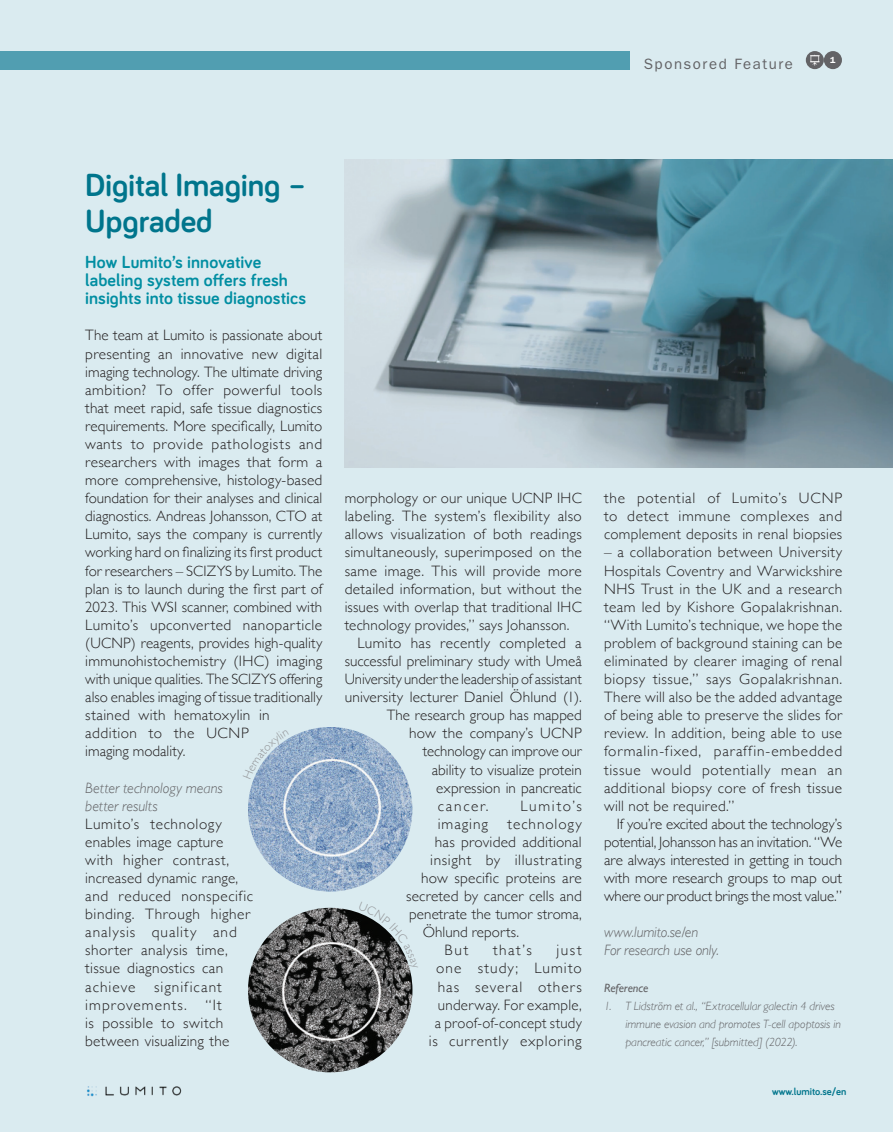
<style>
.page{position:relative;width:893px;height:1132px;background:#fff}
.page>*{position:absolute;margin:0;border:0;box-sizing:border-box;transform-origin:0 0}
.t1{font:700 33px/36.2px "Bariol";letter-spacing:-.005em;color:#00758c}
.t2{font:700 18px/18px "Bariol";letter-spacing:.005em;color:#018ea2}
.t3{font:300 15px/18px "Gill Sans";letter-spacing:.015em;color:#231f20;text-align:justify}
.t4{font:300 15px/18px "Gill Sans";letter-spacing:.035em;color:#231f20}
.t5{font:300 15px/18px "Gill Sans";letter-spacing:.05em;color:#231f20;text-align:right}
.t6{font:italic 300 15px/18px "Gill Sans";letter-spacing:-.005em;color:#636366}
.t7{font:300 15px "Gill Sans";letter-spacing:-.005em;color:#231f20}
.t8{font:300 15px "Gill Sans";letter-spacing:.04em;color:#231f20}
.t9{font:300 15px "Gill Sans";letter-spacing:.06em;color:#231f20}
.t10{font:15px "ITC Franklin Gothic Std";letter-spacing:.105em;color:#636366}
.t11{font:italic 300 12px/18px "Gill Sans";letter-spacing:-.005em;color:#636366}
.t12{font:italic 12px "Gill Sans";letter-spacing:-.005em;color:#636366}
.t13{font:700 10.5px "Bariol";color:#00758c}
.t14{font:600 8.85px "ITC Franklin Gothic Std";color:#fff}
</style>
<div class="page">
<div style="left:0;top:0;width:893px;height:1131px;background:#daebf0"></div>
<img style="left:87px;top:1086px;width:95px;height:11px">
<div style="left:0;top:51px;width:629px;height:18px;background:#519eb1"></div>
<div style="left:824px;top:51px;width:18px;height:18px;background:#636366;border-radius:50%"></div>
<div style="left:806px;top:51px;width:18px;height:18px;background:#636366;border-radius:50%"></div>
<img style="left:248px;top:726px;width:164px;height:165px;border-radius:82px">
<img style="left:344px;top:159px;width:549px;height:308px">
<img style="left:248px;top:907px;width:164px;height:164px;border-radius:82px">
<svg style="left:810px;top:55px;width:10px;height:11px"></svg>
<svg style="left:253px;top:737px;width:36px;height:42px"></svg>
<svg style="left:359px;top:912px;width:51px;height:57px"></svg>
<p class="t10" style="left:644px;top:59px;width:151px">Sponsored Feature</p>
<p class="t14" style="left:830px;top:55px;width:7px">1</p>
<h1 class="t1" style="left:85px;top:168px;width:223px">Digital Imaging –<br>Upgraded</h1>
<p class="t2" style="left:85px;top:254px;width:222px">How Lumito’s innovative labeling system offers fresh insights into tissue diagnostics</p>
<p class="t3" style="left:85px;top:327px;width:239px;text-align:left">The team at Lumito is passionate about presenting an innovative new digital imaging technology. The ultimate driving ambition? To offer powerful tools that meet rapid, safe tissue diagnostics requirements. More specifically, Lumito wants to provide pathologists and researchers with images that form a more comprehensive, histology-based foundation for their analyses and clinical diagnostics. Andreas Johansson, CTO at Lumito, says the company is currently working hard on finalizing its first product for researchers – SCIZYS by Lumito. The plan is to launch during the first part of 2023. This WSI scanner, combined with Lumito’s upconverted nanoparticle (UCNP) reagents, provides high-quality immunohistochemistry (IHC) imaging with unique qualities. The SCIZYS offering also enables imaging of tissue traditionally stained with hematoxylin in addition to the UCNP<br>imaging modality.</p>
<p class="t6" style="left:85px;top:779px;width:139px">Better technology means better results</p>
<p class="t4" style="left:85px;top:815px;width:170px">Lumito’s technology enables image capture with higher contrast, increased dynamic range, and reduced nonspecific binding. Through higher analysis quality and shorter analysis time, tissue diagnostics can achieve significant improvements. “It<br>is possible to switch between visualizing the</p>
<p class="t3" style="left:345px;top:490px;width:239px">morphology or our unique UCNP IHC</p>
<p class="t3" style="left:345px;top:506px;width:239px">labeling. The system’s flexibility also</p>
<p class="t3" style="left:345px;top:524px;width:239px">allows visualization of both readings</p>
<p class="t3" style="left:345px;top:544px;width:239px">simultaneously, superimposed on the</p>
<p class="t3" style="left:345px;top:562px;width:239px">same image. This will provide more</p>
<p class="t3" style="left:345px;top:580px;width:239px">detailed information, but without the</p>
<p class="t3" style="left:345px;top:598px;width:239px">issues with overlap that traditional IHC</p>
<p class="t3" style="left:345px;top:616px;width:226px">technology provides,” says Johansson.</p>
<p class="t3" style="left:357px;top:634px;width:226px">Lumito has recently completed a</p>
<p class="t3" style="left:345px;top:653px;width:239px">successful preliminary study with Umeå</p>
<p class="t7" style="left:345px;top:672px;width:239px">University under the leadership of assistant</p>
<p class="t3" style="left:345px;top:689px;width:239px">university lecturer Daniel Öhlund (1).</p>
<p class="t3" style="left:387px;top:707px;width:197px">The research group has mapped</p>
<p class="t3" style="left:409px;top:725px;width:174px">how the company’s UCNP</p>
<p class="t7" style="left:423px;top:745px;width:161px">technology can improve our</p>
<p class="t3" style="left:432px;top:759px;width:151px">ability to visualize protein</p>
<p class="t3" style="left:436px;top:779px;width:147px">expression in pancreatic</p>
<p class="t3" style="left:438px;top:797px;width:52px">cancer.</p>
<p class="t3" style="left:520px;top:797px;width:63px">Lumito’s</p>
<p class="t9" style="left:438px;top:817px;width:52px">imaging</p>
<p class="t9" style="left:508px;top:817px;width:76px">technology</p>
<p class="t3" style="left:435px;top:833px;width:149px">has provided additional</p>
<p class="t8" style="left:430px;top:853px;width:153px">insight by illustrating</p>
<p class="t3" style="left:421px;top:868px;width:162px">how specific proteins are</p>
<p class="t3" style="left:406px;top:887px;width:177px">secreted by cancer cells and</p>
<p class="t3" style="left:409px;top:906px;width:174px">penetrate the tumor stroma,</p>
<p class="t3" style="left:423px;top:924px;width:98px">Öhlund reports.</p>
<p class="t3" style="left:445px;top:942px;width:25px">But</p>
<p class="t3" style="left:493px;top:942px;width:40px">that’s</p>
<p class="t5" style="left:429px;top:942px;width:155px">just<br>one study; Lumito has several others underway. For example, a proof-of-concept study is currently exploring</p>
<p class="t3" style="left:604px;top:490px;width:240px">the potential of Lumito’s UCNP to detect immune complexes and complement deposits in renal biopsies</p>
<p class="t3" style="left:604px;top:544px;width:240px">– a collaboration between University Hospitals Coventry and Warwickshire NHS Trust in the UK and a research team led by Kishore Gopalakrishnan. “With Lumito’s technique, we hope the problem of background staining can be eliminated by clearer imaging of renal biopsy tissue,” says Gopalakrishnan.<br>There will also be the added advantage of being able to preserve the slides for review. In addition, being able to use formalin-fixed, paraffin-embedded tissue would potentially mean an additional biopsy core of fresh tissue will not be required.”</p>
<p class="t3" style="left:604px;top:815px;width:240px;text-indent:13px">If you’re excited about the technology’s potential, Johansson has an invitation. “We are always interested in getting in touch with more research groups to map out where our product brings the most value.”</p>
<p class="t6" style="left:604px;top:924px;width:116px">www.lumito.se/en<br>For research use only.</p>
<p class="t12" style="left:604px;top:982px;width:46px">Reference</p>
<p class="t11" style="left:625px;top:997px;width:217px;text-indent:-21px">1. T Lidström et al., “Extracellular galectin 4 drives immune evasion and promotes T-cell apoptosis in pancreatic cancer,” [submitted] (2022).</p>
<p class="t13" style="left:772px;top:1086px;width:76px">www.lumito.se/en</p>
</div>
